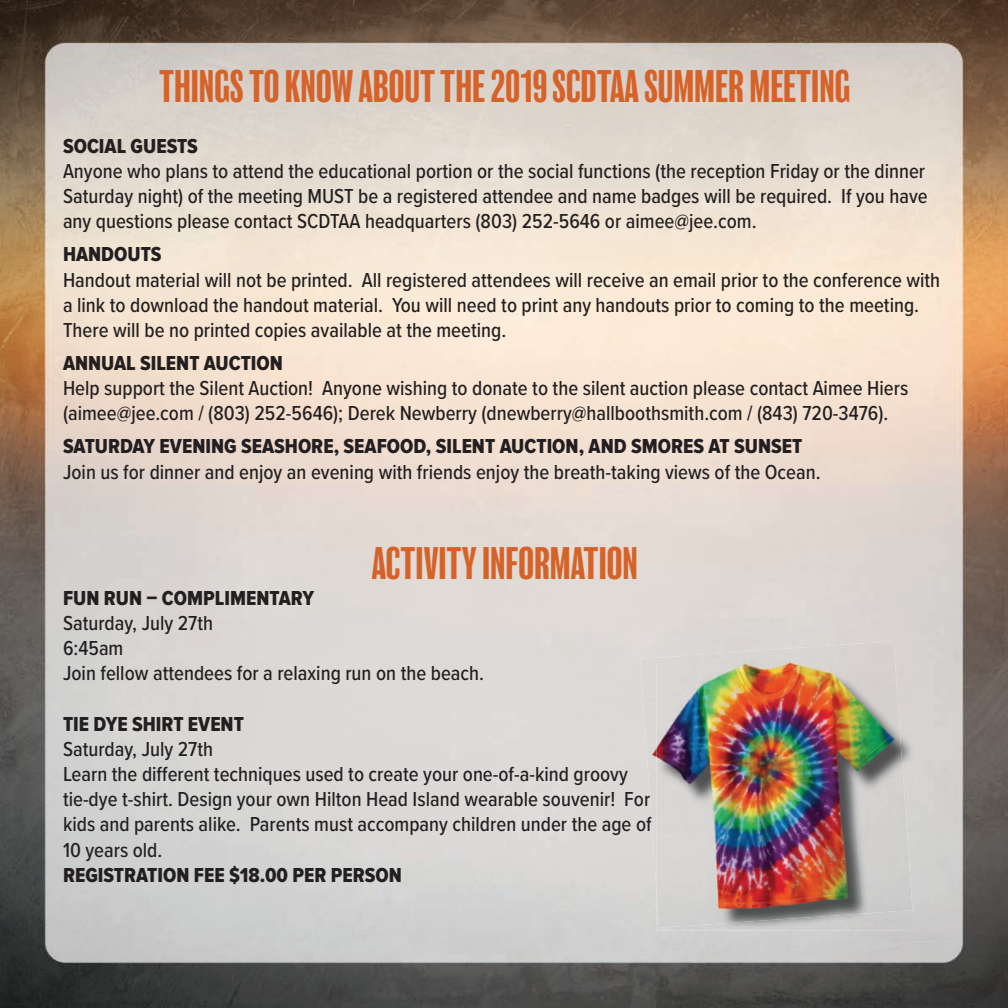
<style>
.page{position:relative;width:1008px;height:1008px;background:#fff}
.page>*{position:absolute;margin:0;border:0;box-sizing:border-box;transform-origin:0 0}
.t1{font:condensed 42px "Balboa";color:#d56329}
.t2{font:500 21px/25.2px "Proxima Nova Cond";color:#231f20}
.t3{font:21px "Proxima Nova Cond Extrabld";color:#231f20}
</style>
<div class="page">
<img style="left:0;top:0;width:1008px;height:1008px">
<img style="left:656px;top:666px;width:259px;height:265px">
<div style="left:640px;top:641px;width:255px;height:75px;background:#dad6d3"></div>
<div style="left:644px;top:715px;width:12px;height:174px;background:#dbd8d6"></div>
<img style="left:656px;top:666px;width:188px;height:195px">
<img style="left:844px;top:666px;width:69px;height:248px">
<img style="left:656px;top:861px;width:206px;height:67px">
<h1 class="t1" style="left:159px;top:65px;width:693px">THINGS TO KNOW ABOUT THE 2019 SCDTAA SUMMER MEETING</h1>
<p class="t3" style="left:63px;top:134px;width:136px">SOCIAL GUESTS</p>
<p class="t2" style="left:63px;top:158px;width:866px;text-align:justify">Anyone who plans to attend the educational portion or the social functions (the reception Friday or the dinner Saturday night) of the meeting MUST be a registered attendee and name badges will be required. If you have any questions please contact SCDTAA headquarters (803) 252-5646 or aimee@jee.com.</p>
<p class="t3" style="left:63px;top:243px;width:100px">HANDOUTS</p>
<p class="t2" style="left:63px;top:266px;width:879px">Handout material will not be printed. All registered attendees will receive an email prior to the conference with a link to download the handout material. You will need to print any handouts prior to coming to the meeting.<br>There will be no printed copies available at the meeting.</p>
<p class="t3" style="left:63px;top:351px;width:221px">ANNUAL SILENT AUCTION</p>
<p class="t2" style="left:63px;top:375px;width:847px">Help support the Silent Auction! Anyone wishing to donate to the silent auction please contact Aimee Hiers (aimee@jee.com / (803) 252-5646); Derek Newberry (dnewberry@hallboothsmith.com / (843) 720-3476).</p>
<p class="t3" style="left:63px;top:435px;width:741px">SATURDAY EVENING SEASHORE, SEAFOOD, SILENT AUCTION, AND SMORES AT SUNSET</p>
<p class="t2" style="left:63px;top:458px;width:759px">Join us for dinner and enjoy an evening with friends enjoy the breath-taking views of the Ocean.</p>
<h1 class="t1" style="left:372px;top:542px;width:268px">ACTIVITY INFORMATION</h1>
<p class="t3" style="left:63px;top:586px;width:253px">FUN RUN – COMPLIMENTARY</p>
<p class="t2" style="left:63px;top:610px;width:423px">Saturday, July 27th<br>6:45am<br>Join fellow attendees for a relaxing run on the beach.</p>
<p class="t3" style="left:63px;top:712px;width:182px">TIE DYE SHIRT EVENT</p>
<p class="t2" style="left:63px;top:736px;width:590px">Saturday, July 27th<br>Learn the different techniques used to create your one-of-a-kind groovy tie-dye t-shirt. Design your own Hilton Head Island wearable souvenir! For kids and parents alike. Parents must accompany children under the age of 10 years old.</p>
<p class="t3" style="left:63px;top:863px;width:341px">REGISTRATION FEE $18.00 PER PERSON</p>
</div>
